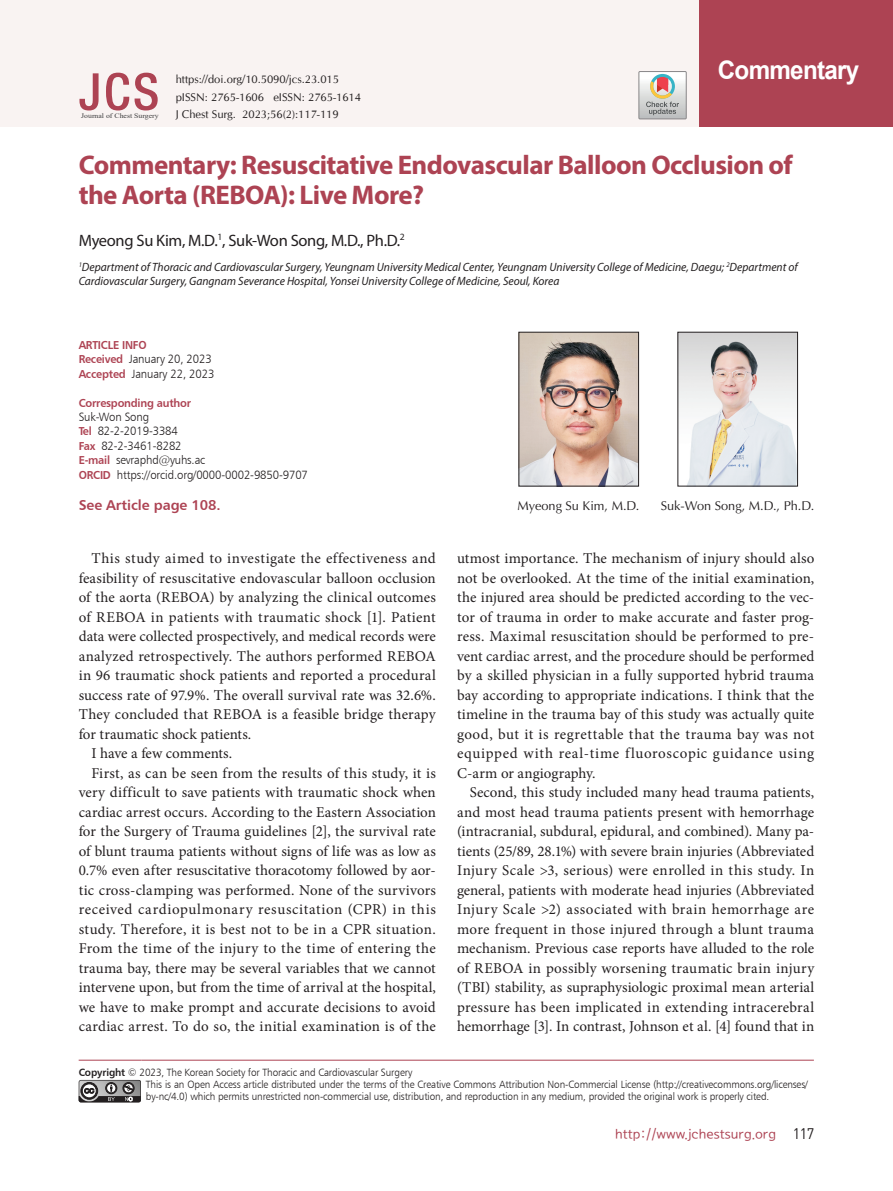
<style>
.page{position:relative;width:893px;height:1191px;background:#fff}
.page>*{position:absolute;margin:0;border:0;box-sizing:border-box;transform-origin:0 0}
.t1{font:500 condensed 51px "Helvetica Neue LT Std";color:#ad4353}
.t2{font:700 27px/30px "Myriad Pro";letter-spacing:-.02em;color:#ad4353}
.t3{font:700 25.5px "Arial";letter-spacing:-.03em;color:#fff;scale:.95 1}
.t4{font:16.5px "Myriad Pro";letter-spacing:-.02em;color:#231f20}
.t5{font:15px/19.5px "Minion Pro";letter-spacing:.01em;color:#231f20;text-align:justify}
.t6{font:15px "Minion Pro";letter-spacing:.045em;color:#231f20}
.t7{font:15px "Minion Pro";letter-spacing:.03em;color:#231f20}
.t8{font:14.25px "Humanist 777 BT Bold B";letter-spacing:-.005em;color:#ad4353}
.t9{font:13.5px "Seoul Namsan M";color:#ad4353}
.t10{font:12.75px "Optima LT Std";color:#231f20}
.t11{font:italic 12px/14.4px "Myriad Pro";color:#231f20;scale:.96 1}
.t12{font:12px/14.4px "Humanist 777 BT Light B";letter-spacing:-.01em;color:#231f20;scale:.95 1}
.t13{font:11.55px "Humanist 777 BT Bold B";letter-spacing:-.02em;color:#ad4353;scale:.95 1}
.t14{font:11.25px/17.2px "CG Omega";color:#231f20}
.t15{font:10.5px/12.1px "Humanist 777 BT Light B";letter-spacing:-.01em;color:#231f20;scale:.95 1}
.t16{font:6.9px "Times New Roman";color:#3e3e3f;scale:1.13 1}
.s1{font-family:"Humanist 777 BT Bold B";font-size:11.55px;color:#ad4353}
.s2{font-family:"Humanist 777 BT Bold B"}
.s3{font-family:"Dinreg";font-size:15px;color:#231f20}
</style>
<div class="page">
<div style="left:0;top:0;width:893px;height:126px;background:#f9f3f2"></div>
<div style="left:699px;top:0;width:194px;height:126px;background:#ad4353"></div>
<hr style="left:79px;top:1060px;width:63px;height:1px;background:#ad4353">
<hr style="left:142px;top:1060px;width:672px;height:1px;background:#ad4353">
<svg style="left:79px;top:1080px;width:62px;height:22px"></svg>
<div style="left:639px;top:71px;width:47px;height:48px;border:1px solid #888688"></div>
<svg style="left:639px;top:72px;width:47px;height:47px"></svg>
<img style="left:521px;top:334px;width:116px;height:150px">
<div style="left:519px;top:332px;width:120px;height:154px;border:1px solid #231f20"></div>
<img style="left:680px;top:334px;width:116px;height:150px">
<div style="left:678px;top:332px;width:120px;height:154px;border:1px solid #231f20"></div>
<h1 class="t1" style="left:79px;top:61px;width:82px">JCS</h1>
<p class="t16" style="left:81px;top:111px;width:70px">Journal of Chest Surgery</p>
<p class="t14" style="left:176px;top:71px;width:187px">https://doi.org/10.5090/jcs.23.015 pISSN: 2765-1606 eISSN: 2765-1614<br>J Chest Surg. 2023;56(2):117-119</p>
<h3 class="t3" style="left:718px;top:52px;width:150px">Commentary</h3>
<h2 class="t2" style="left:79px;top:149px;width:716px">Commentary: Resuscitative Endovascular Balloon Occlusion of the Aorta (REBOA): Live More?</h2>
<p class="t4" style="left:79px;top:230px;width:328px">Myeong Su Kim, M.D.<sup>1</sup>, Suk-Won Song, M.D., Ph.D.<sup>2</sup></p>
<p class="t11" style="left:79px;top:259px;width:750px"><sup>1</sup>Department of Thoracic and Cardiovascular Surgery, Yeungnam University Medical Center, Yeungnam University College of Medicine, Daegu; <sup>2</sup>Department of<br>Cardiovascular Surgery, Gangnam Severance Hospital, Yonsei University College of Medicine, Seoul, Korea</p>
<p class="t13" style="left:79px;top:338px;width:73px">ARTICLE INFO</p>
<p class="t12" style="left:79px;top:352px;width:144px"><span class="s1">Received</span> January 20, 2023<br><span class="s1">Accepted</span> January 22, 2023</p>
<p class="t13" style="left:79px;top:395px;width:120px">Corresponding author</p>
<p class="t12" style="left:79px;top:409px;width:243px">Suk-Won Song<br><span class="s1">Tel</span> 82-2-2019-3384<br><span class="s1">Fax</span> 82-2-3461-8282<br><span class="s1">E-mail</span> sevraphd@yuhs.ac<br><span class="s1">ORCID</span> https://orcid.org/0000-0002-9850-9707</p>
<p class="t8" style="left:79px;top:495px;width:144px">See Article page 108.</p>
<p class="t10" style="left:518px;top:498px;width:123px">Myeong Su Kim, M.D.</p>
<p class="t10" style="left:661px;top:498px;width:155px">Suk-Won Song, M.D., Ph.D.</p>
<p class="t5" style="left:457px;top:548px;width:359px">utmost importance. The mechanism of injury should also not be overlooked. At the time of the initial examination, the injured area should be predicted according to the vec&shy;tor of trauma in order to make accurate and faster prog&shy;ress. Maximal resuscitation should be performed to pre&shy;vent cardiac arrest, and the procedure should be performed by a skilled physician in a fully supported hybrid trauma bay according to appropriate indications. I think that the timeline in the trauma bay of this study was actually quite good, but it is regrettable that the trauma bay was not equipped with real-time fluoroscopic guidance using C-arm or angiography.</p>
<p class="t5" style="left:457px;top:782px;width:359px;text-indent:13px">Second, this study included many head trauma patients, and most head trauma patients present with hemorrhage (intracranial, subdural, epidural, and combined). Many pa&shy;tients (25/89, 28.1%) with severe brain injuries (Abbreviated Injury Scale &gt;3, serious) were enrolled in this study. In general, patients with moderate head injuries (Abbreviated Injury Scale &gt;2) associated with brain hemorrhage are more frequent in those injured through a blunt trauma mechanism. Previous case reports have alluded to the role of REBOA in possibly worsening traumatic brain injury (TBI) stability, as supraphysiologic proximal mean arterial pressure has been implicated in extending intracerebral hemorrhage [3]. In contrast, Johnson et al. [4] found that in</p>
<p class="t15" style="left:146px;top:1065px;width:698px;text-indent:-67px"><span class="s2">Copyright</span> © 2023, The Korean Society for Thoracic and Cardiovascular Surgery<br>This is an Open Access article distributed under the terms of the Creative Commons Attribution Non-Commercial License (http://creativecommons.org/licenses/ by-nc/4.0) which permits unrestricted non-commercial use, distribution, and reproduction in any medium, provided the original work is properly cited.</p>
<p class="t7" style="left:91px;top:548px;width:346px">This study aimed to investigate the effectiveness and</p>
<p class="t5" style="left:79px;top:568px;width:359px">feasibility of resuscitative endovascular balloon occlusion</p>
<p class="t5" style="left:79px;top:587px;width:359px">of the aorta (REBOA) by analyzing the clinical outcomes</p>
<p class="t5" style="left:79px;top:607px;width:359px">of REBOA in patients with traumatic shock [1]. Patient</p>
<p class="t5" style="left:79px;top:626px;width:359px">data were collected prospectively, and medical records were</p>
<p class="t5" style="left:79px;top:646px;width:359px">analyzed retrospectively. The authors performed REBOA</p>
<p class="t5" style="left:79px;top:665px;width:359px">in 96 traumatic shock patients and reported a procedural</p>
<p class="t5" style="left:79px;top:685px;width:359px">success rate of 97.9%. The overall survival rate was 32.6%.</p>
<p class="t5" style="left:79px;top:704px;width:359px">They concluded that REBOA is a feasible bridge therapy</p>
<p class="t5" style="left:79px;top:724px;width:174px">for traumatic shock patients.</p>
<p class="t5" style="left:91px;top:743px;width:142px">I have a few comments.</p>
<p class="t5" style="left:91px;top:763px;width:346px">First, as can be seen from the results of this study, it is</p>
<p class="t5" style="left:79px;top:782px;width:359px">very difficult to save patients with traumatic shock when</p>
<p class="t5" style="left:79px;top:802px;width:359px">cardiac arrest occurs. According to the Eastern Association</p>
<p class="t5" style="left:79px;top:821px;width:359px">for the Surgery of Trauma guidelines [2], the survival rate</p>
<p class="t5" style="left:79px;top:841px;width:359px">of blunt trauma patients without signs of life was as low as</p>
<p class="t5" style="left:79px;top:860px;width:359px">0.7% even after resuscitative thoracotomy followed by aor-</p>
<p class="t5" style="left:79px;top:880px;width:359px">tic cross-clamping was performed. None of the survivors</p>
<p class="t6" style="left:79px;top:899px;width:359px">received cardiopulmonary resuscitation (CPR) in this</p>
<p class="t5" style="left:79px;top:919px;width:359px">study. Therefore, it is best not to be in a CPR situation.</p>
<p class="t5" style="left:79px;top:938px;width:359px">From the time of the injury to the time of entering the</p>
<p class="t5" style="left:79px;top:958px;width:359px">trauma bay, there may be several variables that we cannot</p>
<p class="t5" style="left:79px;top:977px;width:359px">intervene upon, but from the time of arrival at the hospital,</p>
<p class="t5" style="left:79px;top:997px;width:359px">we have to make prompt and accurate decisions to avoid</p>
<p class="t5" style="left:79px;top:1016px;width:359px">cardiac arrest. To do so, the initial examination is of the</p>
<p class="t9" style="left:615px;top:1126px;width:201px">http://www.jchestsurg.org <span class="s3">117</span></p>
</div>
